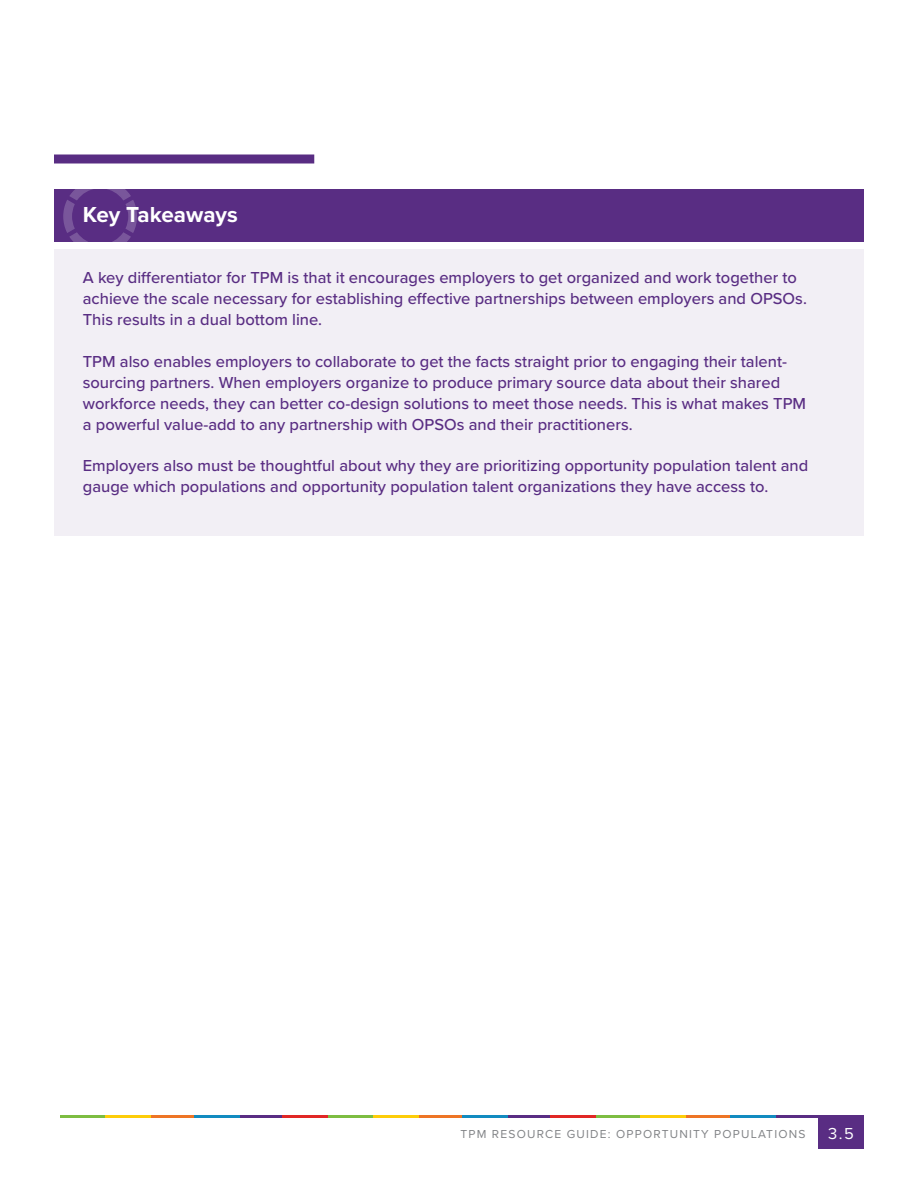
<style>
.page{position:relative;width:918px;height:1188px;background:#fff}
.page>*{position:absolute;margin:0;border:0;box-sizing:border-box;transform-origin:0 0}
._2_subhead_1{font:700 22.5px "Proxima Nova";color:#fff}
.Key_Takeaway_Descrip{font:500 16.5px/21px "Proxima Nova";color:#592d83}
.t1{font:16.5px "Proxima Nova";color:#fff}
.t2{font:12px "Proxima Nova";letter-spacing:.1em;color:#818386}
</style>
<div class="page">
<div style="left:818px;top:1115px;width:46px;height:34px;background:#592d83"></div>
<hr style="left:596px;top:1115px;width:46px;height:3px;background:#7dbd41">
<hr style="left:685px;top:1115px;width:46px;height:3px;background:#ee7525">
<hr style="left:774px;top:1115px;width:45px;height:3px;background:#592d83">
<hr style="left:640px;top:1115px;width:46px;height:3px;background:#fdcd09">
<hr style="left:730px;top:1115px;width:45px;height:3px;background:#128bc0">
<hr style="left:328px;top:1115px;width:46px;height:3px;background:#7dbd41">
<hr style="left:417px;top:1115px;width:46px;height:3px;background:#ee7525">
<hr style="left:506px;top:1115px;width:45px;height:3px;background:#592d83">
<hr style="left:373px;top:1115px;width:45px;height:3px;background:#fdcd09">
<hr style="left:462px;top:1115px;width:46px;height:3px;background:#128bc0">
<hr style="left:550px;top:1115px;width:46px;height:3px;background:#e12725">
<hr style="left:60px;top:1115px;width:46px;height:3px;background:#7dbd41">
<hr style="left:150px;top:1115px;width:45px;height:3px;background:#ee7525">
<hr style="left:238px;top:1115px;width:46px;height:3px;background:#592d83">
<hr style="left:105px;top:1115px;width:46px;height:3px;background:#fdcd09">
<hr style="left:194px;top:1115px;width:46px;height:3px;background:#128bc0">
<hr style="left:283px;top:1115px;width:45px;height:3px;background:#e12725">
<div style="left:54px;top:154px;width:260px;height:10px;background:#592d83"></div>
<div style="left:54px;top:189px;width:810px;height:52px;background:#592d83"></div>
<svg style="left:63px;top:189px;width:74px;height:52px"></svg>
<div style="left:54px;top:249px;width:810px;height:287px;background:#f2eff5"></div>
<p class="_2_subhead_1" style="left:83px;top:198px;width:157px">Key Takeaways</p>
<p class="Key_Takeaway_Descrip" style="left:83px;top:267px;width:726px">A key differentiator for TPM is that it encourages employers to get organized and work together to achieve the scale necessary for establishing effective partnerships between employers and OPSOs.<br>This results in a dual bottom line.</p>
<p class="Key_Takeaway_Descrip" style="left:83px;top:350px;width:725px">TPM also enables employers to collaborate to get the facts straight prior to engaging their talent&shy;sourcing partners. When employers organize to produce primary source data about their shared workforce needs, they can better co-design solutions to meet those needs. This is what makes TPM a powerful value-add to any partnership with OPSOs and their practitioners.</p>
<p class="Key_Takeaway_Descrip" style="left:83px;top:454px;width:727px">Employers also must be thoughtful about why they are prioritizing opportunity population talent and gauge which populations and opportunity population talent organizations they have access to.</p>
<p class="t2" style="left:460px;top:1125px;width:347px">TPM RESOURCE GUIDE: OPPORTUNITY POPULATIONS</p>
<p class="t1" style="left:828px;top:1121px;width:28px">3.5</p>
</div>
